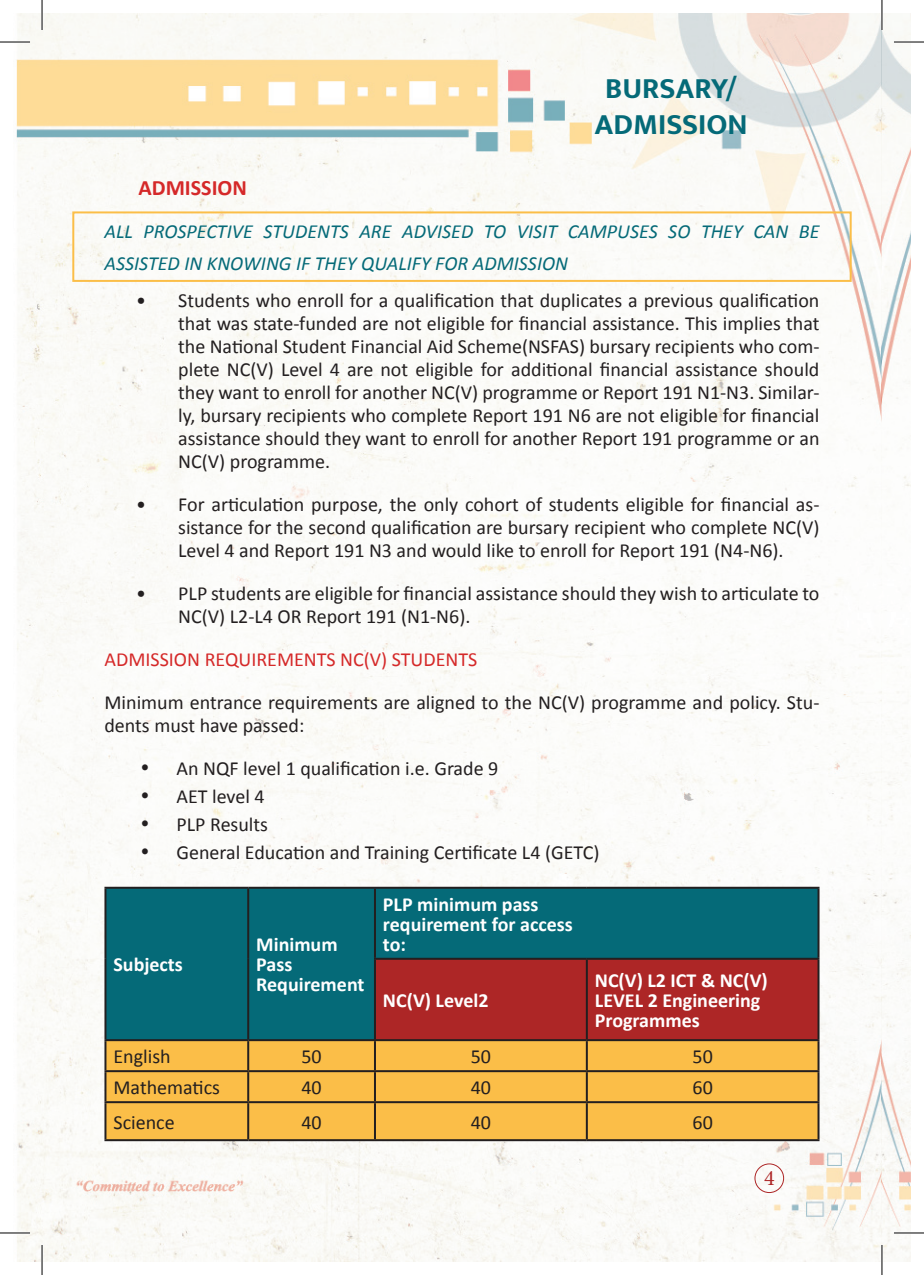
<style>
.page{position:relative;width:924px;height:1275px;background:#fff}
.page>*{position:absolute;margin:0;border:0;box-sizing:border-box;transform-origin:0 0}
.t1{font:700 30px "Mukta";color:#056a78}
.t2{font:700 22px "Calibri";color:#d52929}
.t3{font:22px "Minion Pro";color:#ad2626}
.t4{font:20px/23px "Calibri";color:#231f20;text-align:justify}
.t5{font:700 20px/20px "Calibri";color:#fff}
.t6{font:italic 20px/32px "Calibri";color:#056a78}
.t7{font:20px "Calibri";color:#d52929}
</style>
<div class="page">
<img style="left:16px;top:14px;width:893px;height:1247px">
<div style="left:754px;top:1163px;width:29px;height:29px;border:1px solid #ad2626;border-radius:50%"></div>
<div style="left:72px;top:211px;width:779px;height:71px;border:2px solid #fbbe48"></div>
<div style="left:106px;top:888px;width:711px;height:151px;background:#056a78"></div>
<div style="left:376px;top:959px;width:441px;height:80px;background:#ad2626"></div>
<div style="left:106px;top:1041px;width:711px;height:98px;background:#fbbe48"></div>
<hr style="left:104px;top:886px;width:144px;height:2px;background:#231f20">
<hr style="left:104px;top:888px;width:2px;height:70px;background:#231f20">
<hr style="left:248px;top:886px;width:127px;height:2px;background:#231f20">
<hr style="left:247px;top:888px;width:2px;height:70px;background:#231f20">
<hr style="left:375px;top:886px;width:211px;height:2px;background:#231f20">
<hr style="left:374px;top:888px;width:2px;height:69px;background:#231f20">
<hr style="left:586px;top:886px;width:233px;height:2px;background:#231f20">
<hr style="left:817px;top:888px;width:2px;height:69px;background:#231f20">
<hr style="left:104px;top:958px;width:2px;height:81px;background:#231f20">
<hr style="left:247px;top:958px;width:2px;height:81px;background:#231f20">
<hr style="left:374px;top:957px;width:212px;height:2px;background:#231f20">
<hr style="left:374px;top:959px;width:2px;height:80px;background:#231f20">
<hr style="left:586px;top:957px;width:233px;height:2px;background:#231f20">
<hr style="left:585px;top:959px;width:2px;height:80px;background:#231f20">
<hr style="left:817px;top:959px;width:2px;height:80px;background:#231f20">
<hr style="left:104px;top:1039px;width:144px;height:2px;background:#231f20">
<hr style="left:104px;top:1041px;width:2px;height:29px;background:#231f20">
<hr style="left:248px;top:1039px;width:127px;height:2px;background:#231f20">
<hr style="left:247px;top:1041px;width:2px;height:29px;background:#231f20">
<hr style="left:375px;top:1039px;width:211px;height:2px;background:#231f20">
<hr style="left:374px;top:1041px;width:2px;height:29px;background:#231f20">
<hr style="left:586px;top:1039px;width:233px;height:2px;background:#231f20">
<hr style="left:585px;top:1041px;width:2px;height:29px;background:#231f20">
<hr style="left:817px;top:1041px;width:2px;height:29px;background:#231f20">
<hr style="left:104px;top:1070px;width:144px;height:2px;background:#231f20">
<hr style="left:104px;top:1072px;width:2px;height:29px;background:#231f20">
<hr style="left:248px;top:1070px;width:127px;height:2px;background:#231f20">
<hr style="left:247px;top:1072px;width:2px;height:29px;background:#231f20">
<hr style="left:375px;top:1070px;width:211px;height:2px;background:#231f20">
<hr style="left:374px;top:1072px;width:2px;height:29px;background:#231f20">
<hr style="left:586px;top:1070px;width:233px;height:2px;background:#231f20">
<hr style="left:585px;top:1072px;width:2px;height:29px;background:#231f20">
<hr style="left:817px;top:1072px;width:2px;height:29px;background:#231f20">
<hr style="left:104px;top:1101px;width:144px;height:2px;background:#231f20">
<hr style="left:104px;top:1103px;width:2px;height:36px;background:#231f20">
<hr style="left:248px;top:1101px;width:127px;height:2px;background:#231f20">
<hr style="left:247px;top:1103px;width:2px;height:36px;background:#231f20">
<hr style="left:375px;top:1101px;width:211px;height:2px;background:#231f20">
<hr style="left:374px;top:1103px;width:2px;height:36px;background:#231f20">
<hr style="left:586px;top:1101px;width:233px;height:2px;background:#231f20">
<hr style="left:585px;top:1103px;width:2px;height:36px;background:#231f20">
<hr style="left:817px;top:1103px;width:2px;height:36px;background:#231f20">
<hr style="left:104px;top:1139px;width:144px;height:2px;background:#231f20">
<hr style="left:248px;top:1139px;width:127px;height:2px;background:#231f20">
<hr style="left:375px;top:1139px;width:211px;height:2px;background:#231f20">
<hr style="left:586px;top:1139px;width:233px;height:2px;background:#231f20">
<hr style="left:0;top:41px;width:30px;height:2px;background:#fff">
<hr style="left:893px;top:41px;width:30px;height:2px;background:#fff">
<hr style="left:0;top:1231px;width:30px;height:3px;background:#fff">
<hr style="left:893px;top:1231px;width:30px;height:3px;background:#fff">
<hr style="left:41px;top:0;width:2px;height:30px;background:#fff">
<hr style="left:41px;top:1245px;width:2px;height:30px;background:#fff">
<hr style="left:880px;top:0;width:2px;height:30px;background:#fff">
<hr style="left:880px;top:1245px;width:2px;height:30px;background:#fff">
<hr style="left:0;top:42px;width:30px;height:1px;background:#000">
<hr style="left:893px;top:42px;width:30px;height:1px;background:#000">
<hr style="left:0;top:1232px;width:30px;height:1px;background:#000">
<hr style="left:893px;top:1232px;width:30px;height:1px;background:#000">
<hr style="left:42px;top:0;width:1px;height:30px;background:#000">
<hr style="left:42px;top:1245px;width:1px;height:30px;background:#000">
<hr style="left:881px;top:0;width:1px;height:30px;background:#000">
<hr style="left:881px;top:1245px;width:1px;height:30px;background:#000">
<p class="t1" style="left:605px;top:70px;width:133px">BURSARY/</p>
<p class="t1" style="left:594px;top:106px;width:155px">ADMISSION</p>
<p class="t2" style="left:138px;top:172px;width:110px">ADMISSION</p>
<p class="t6" style="left:104px;top:214px;width:716px">ALL PROSPECTIVE STUDENTS ARE ADVISED TO VISIT CAMPUSES SO THEY CAN BE<br>ASSISTED IN KNOWING IF THEY QUALIFY FOR ADMISSION</p>
<p class="t4" style="left:178px;top:287px;width:642px;text-indent:-42px">• Students who enroll for a qualification that duplicates a previous qualification that was state-funded are not eligible for financial assistance. This implies that the National Student Financial Aid Scheme(NSFAS) bursary recipients who com&shy;plete NC(V) Level 4 are not eligible for additional financial assistance should they want to enroll for another NC(V) programme or Report 191 N1-N3. Similar&shy;ly, bursary recipients who complete Report 191 N6 are not eligible for financial assistance should they want to enroll for another Report 191 programme or an NC(V) programme.</p>
<p class="t4" style="left:178px;top:491px;width:642px;text-indent:-42px">• For articulation purpose, the only cohort of students eligible for financial as&shy;sistance for the second qualification are bursary recipient who complete NC(V)<br>Level 4 and Report 191 N3 and would like to enroll for Report 191 (N4-N6).</p>
<p class="t4" style="left:178px;top:580px;width:642px;text-indent:-42px">• PLP students are eligible for financial assistance should they wish to articulate to<br>NC(V) L2-L4 OR Report 191 (N1-N6).</p>
<p class="t7" style="left:104px;top:646px;width:374px">ADMISSION REQUIREMENTS NC(V) STUDENTS</p>
<p class="t4" style="left:104px;top:689px;width:716px">Minimum entrance requirements are aligned to the NC(V) programme and policy. Stu&shy;dents must have passed:</p>
<p class="t4" style="left:140px;top:755px;width:359px">• An NQF level 1 qualification i.e. Grade 9</p>
<p class="t4" style="left:140px;top:783px;width:126px">• AET level 4</p>
<p class="t4" style="left:140px;top:811px;width:129px">• PLP Results</p>
<p class="t4" style="left:140px;top:839px;width:460px">• General Education and Training Certificate L4 (GETC)</p>
<p class="t5" style="left:113px;top:954px;width:71px">Subjects</p>
<p class="t5" style="left:256px;top:934px;width:110px">Minimum<br>Pass<br>Requirement</p>
<p class="t5" style="left:383px;top:893px;width:191px">PLP minimum pass requirement for access to:</p>
<p class="t5" style="left:383px;top:989px;width:107px">NC(V) Level2</p>
<p class="t5" style="left:594px;top:969px;width:174px">NC(V) L2 ICT &amp; NC(V)<br>LEVEL 2 Engineering<br>Programmes</p>
<p class="t4" style="left:113px;top:1044px;width:59px">English</p>
<p class="t4" style="left:301px;top:1044px;width:22px">50</p>
<p class="t4" style="left:470px;top:1044px;width:22px">50</p>
<p class="t4" style="left:692px;top:1044px;width:22px">50</p>
<p class="t4" style="left:113px;top:1075px;width:108px">Mathematics</p>
<p class="t4" style="left:301px;top:1075px;width:22px">40</p>
<p class="t4" style="left:470px;top:1075px;width:22px">40</p>
<p class="t4" style="left:692px;top:1075px;width:22px">60</p>
<p class="t4" style="left:113px;top:1109px;width:63px">Science</p>
<p class="t4" style="left:301px;top:1109px;width:22px">40</p>
<p class="t4" style="left:470px;top:1109px;width:22px">40</p>
<p class="t4" style="left:692px;top:1109px;width:22px">60</p>
<p class="t3" style="left:763px;top:1163px;width:12px">4</p>
</div>
